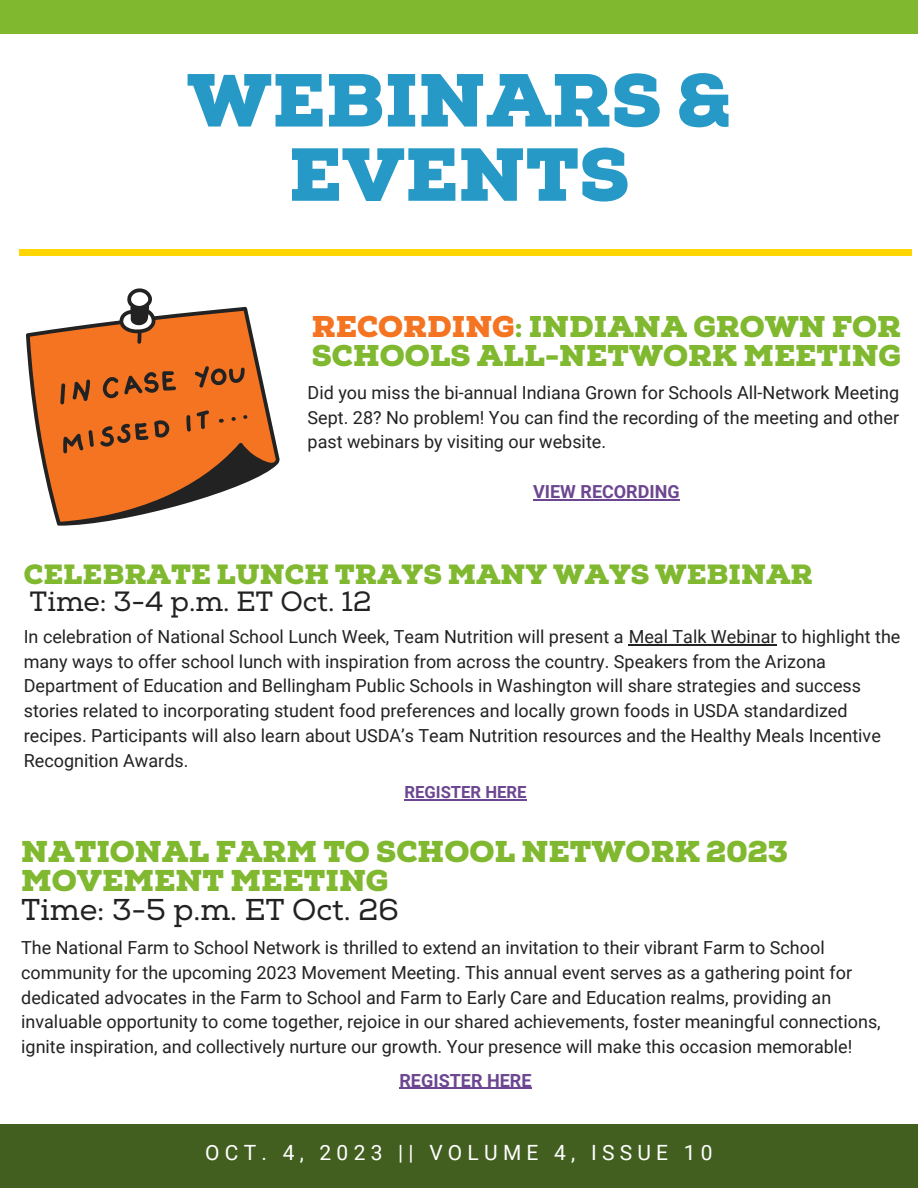
<style>
.page{position:relative;width:918px;height:1188px;background:#fff}
.page>*{position:absolute;margin:0;border:0;box-sizing:border-box;transform-origin:0 0}
.t1{font:900 75px/74.2px "Nexa Slab";color:#2799c6;text-align:center}
.t2{font:900 30.15px/29.2px "Nexa Slab";color:#80b830}
.t3{font:30.15px "Nexa Slab";color:#222}
.t4{font:900 30px/29.2px "Nexa Slab";color:#80b830}
.t5{font:900 27.9px "Nexa Slab";color:#80b830}
.t6{font:27.9px "Nexa Slab";color:#222}
.t7{font:21px "Roboto";letter-spacing:.25em;color:#fff}
.t8{font:18px/24.8px "Roboto";color:#222}
.t9{font:700 18px "Roboto";color:#6c4690}
.t10{font:700 16.65px "Roboto";color:#6c4690}
.s1{color:#f47422}
</style>
<div class="page">
<div style="left:0;top:0;width:918px;height:33px;background:#80b830"></div>
<div style="left:0;top:1125px;width:918px;height:63px;background:#425f20"></div>
<div style="left:20px;top:249px;width:892px;height:7px;background:#ffd600"></div>
<hr style="left:629px;top:644px;width:148px;height:1px;background:#222">
<hr style="left:404px;top:799px;width:123px;height:1px;background:#6c4690">
<hr style="left:399px;top:1088px;width:133px;height:1px;background:#6c4690">
<svg style="left:26px;top:288px;width:254px;height:238px;fill:#f47422"></svg>
<svg style="left:60px;top:383px;width:5px;height:21px"></svg>
<svg style="left:63px;top:430px;width:31px;height:23px"></svg>
<svg style="left:72px;top:380px;width:18px;height:21px"></svg>
<svg style="left:219px;top:419px;width:5px;height:4px"></svg>
<svg style="left:195px;top:366px;width:50px;height:22px"></svg>
<svg style="left:243px;top:415px;width:4px;height:4px"></svg>
<svg style="left:186px;top:410px;width:23px;height:22px"></svg>
<svg style="left:103px;top:371px;width:73px;height:27px;background:#b35a22"></svg>
<svg style="left:100px;top:420px;width:69px;height:27px;background:#b45b22"></svg>
<hr style="left:533px;top:499px;width:147px;height:1px;background:#6c4690">
<p class="t1" style="left:187px;top:66px;width:546px">WEBINARS &amp;<br>EVENTS</p>
<p class="t4" style="left:312px;top:313px;width:591px"><span class="s1">RECORDING</span>: INDIANA GROWN FOR<br>SCHOOLS ALL-NETWORK MEETING</p>
<p class="t8" style="left:308px;top:380px;width:593px;text-align:justify">Did you miss the bi-annual Indiana Grown for Schools All-Network Meeting Sept. 28? No problem! You can find the recording of the meeting and other past webinars by visiting our website.</p>
<p class="t9" style="left:533px;top:481px;width:148px">VIEW RECORDING</p>
<p class="t5" style="left:24px;top:558px;width:790px">CELEBRATE LUNCH TRAYS MANY WAYS WEBINAR</p>
<p class="t6" style="left:29px;top:585px;width:344px">Time: 3-4 p.m. ET Oct. 12</p>
<p class="t8" style="left:24px;top:624px;width:878px">In celebration of National School Lunch Week, Team Nutrition will present a Meal Talk Webinar to highlight the many ways to offer school lunch with inspiration from across the country. Speakers from the Arizona Department of Education and Bellingham Public Schools in Washington will share strategies and success stories related to incorporating student food preferences and locally grown foods in USDA standardized recipes. Participants will also learn about USDA’s Team Nutrition resources and the Healthy Meals Incentive Recognition Awards.</p>
<p class="t10" style="left:404px;top:783px;width:124px">REGISTER HERE</p>
<p class="t2" style="left:21px;top:838px;width:768px">NATIONAL FARM TO SCHOOL NETWORK 2023<br>MOVEMENT MEETING</p>
<p class="t3" style="left:21px;top:892px;width:379px">Time: 3-5 p.m. ET Oct. 26</p>
<p class="t8" style="left:21px;top:936px;width:861px">The National Farm to School Network is thrilled to extend an invitation to their vibrant Farm to School community for the upcoming 2023 Movement Meeting. This annual event serves as a gathering point for dedicated advocates in the Farm to School and Farm to Early Care and Education realms, providing an invaluable opportunity to come together, rejoice in our shared achievements, foster meaningful connections, ignite inspiration, and collectively nurture our growth. Your presence will make this occasion memorable!</p>
<p class="t9" style="left:399px;top:1070px;width:134px">REGISTER HERE</p>
<p class="t7" style="left:205px;top:1141px;width:509px">OCT. 4, 2023 || VOLUME 4, ISSUE 10</p>
</div>
